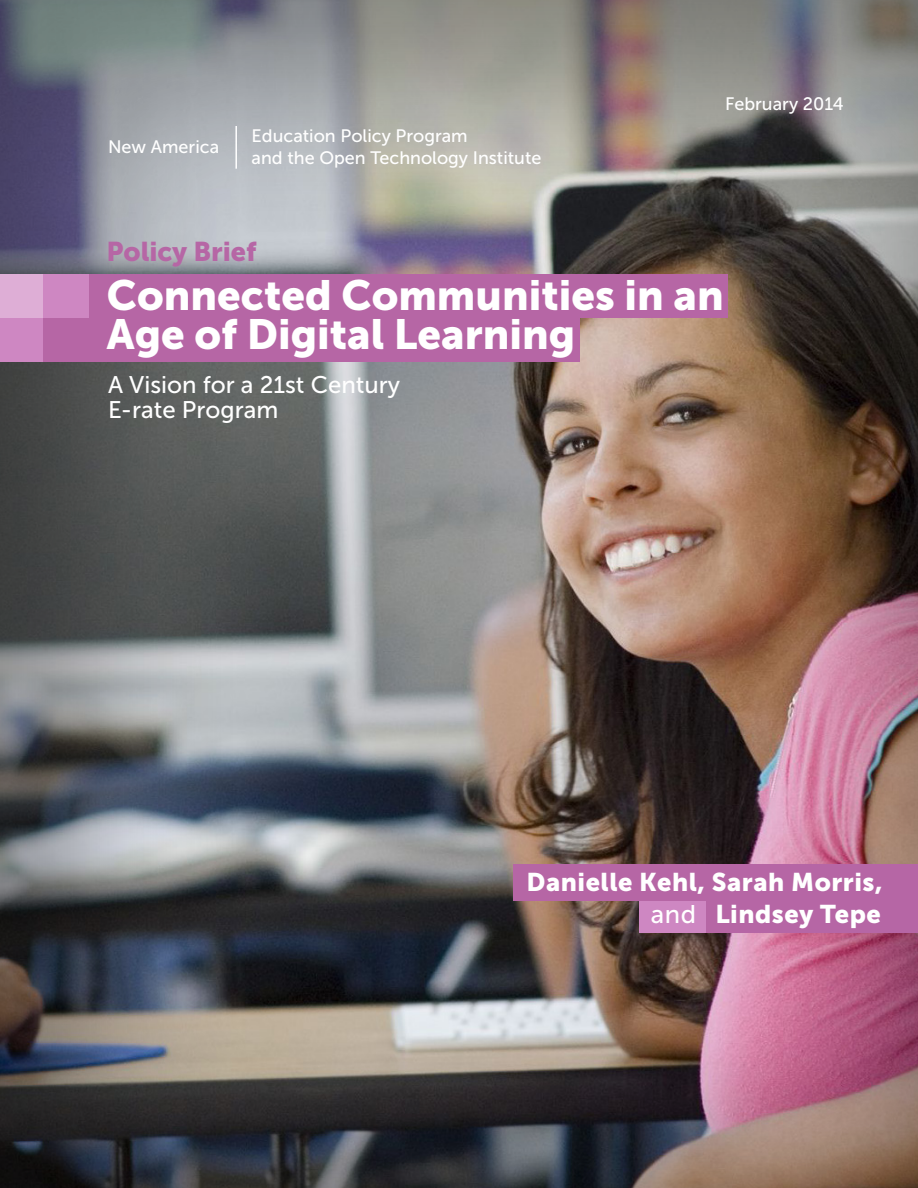
<style>
.page{position:relative;width:918px;height:1188px;background:#fff}
.page>*{position:absolute;margin:0;border:0;box-sizing:border-box;transform-origin:0 0}
.t1{font:42px/39px "Museo Sans 900";color:#fff}
.t2{font:27px "Museo Sans 900";color:#b666a5}
.t3{font:25.5px "Museo Sans 900";letter-spacing:.02em;color:#fff}
.t4{font:24px/25.5px "Museo Sans 500";color:#fff}
.t5{font:18px/21.6px "Museo Sans 500";color:#fff}
.s1{font-family:"Museo Sans 500"}
</style>
<div class="page">
<div style="left:0;top:0;width:918px;height:1188px;background:#000;opacity:.37"></div>
<div style="left:0;top:274px;width:728px;height:44px;background:#b666a5"></div>
<div style="left:0;top:314px;width:579px;height:48px;background:#b666a5"></div>
<hr style="left:235px;top:126px;width:2px;height:43px;background:#fff">
<div style="left:0;top:318px;width:43px;height:44px;background:#ce87c2"></div>
<div style="left:43px;top:274px;width:45px;height:44px;background:#ce87c2"></div>
<div style="left:0;top:274px;width:43px;height:44px;background:#deaed6"></div>
<div style="left:639px;top:896px;width:279px;height:37px;background:#b666a5"></div>
<div style="left:639px;top:896px;width:67px;height:37px;background:#ce87c2"></div>
<div style="left:513px;top:865px;width:405px;height:36px;background:#b666a5"></div>
<p class="t5" style="left:108px;top:136px;width:113px">New America</p>
<p class="t5" style="left:252px;top:125px;width:291px">Education Policy Program<br>and the Open Technology Institute</p>
<h2 class="t2" style="left:106px;top:236px;width:152px">Policy Brief</h2>
<p class="t5" style="left:725px;top:93px;width:120px">February 2014</p>
<h1 class="t1" style="left:107px;top:275px;width:618px">Connected Communities in an<br>Age of Digital Learning</h1>
<h3 class="t4" style="left:108px;top:372px;width:294px">A Vision for a 21st Century<br>E-rate Program</h3>
<h3 class="t3" style="left:526px;top:867px;width:358px">Danielle Kehl, Sarah Morris,</h3>
<h3 class="t3" style="left:651px;top:900px;width:232px"><span class="s1">and</span> Lindsey Tepe</h3>
</div>
